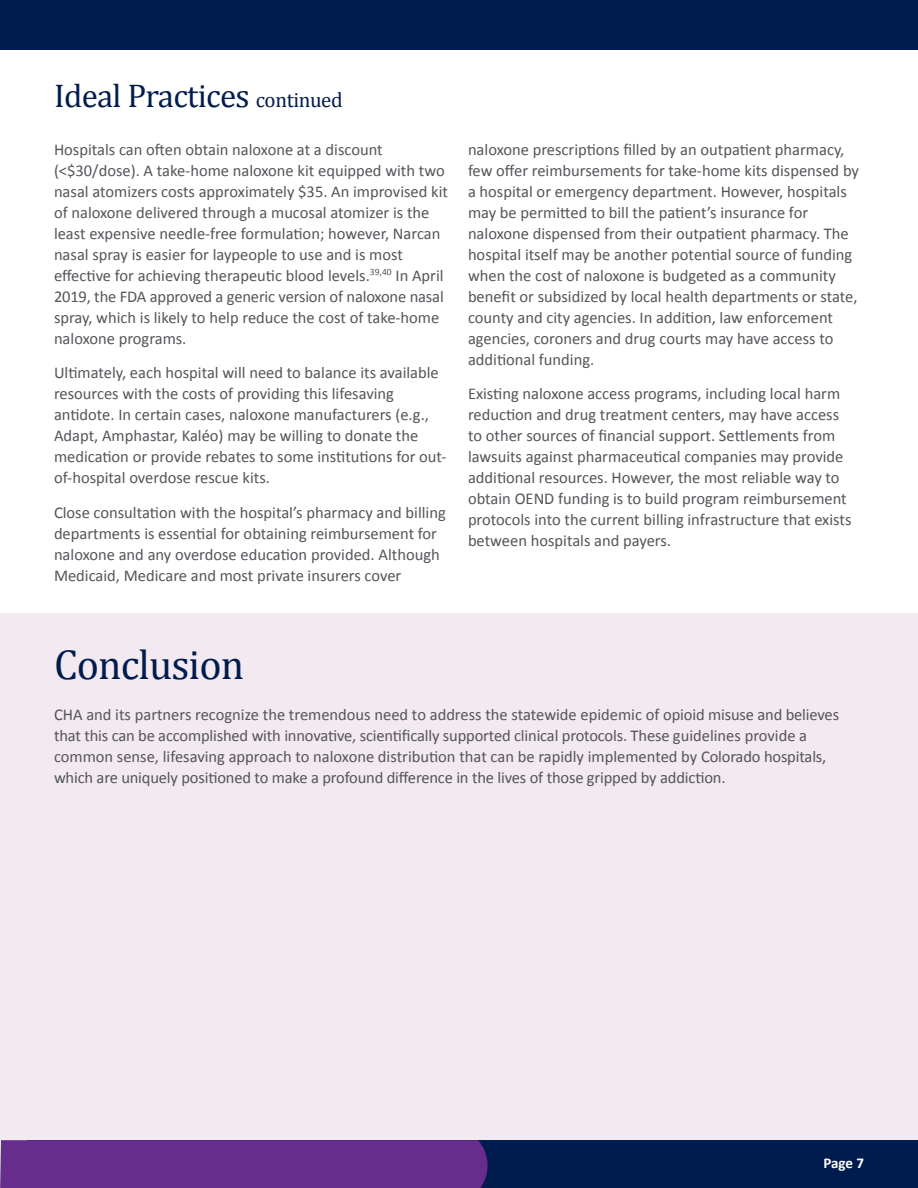
<style>
.page{position:relative;width:918px;height:1188px;background:#fff}
.page>*{position:absolute;margin:0;border:0;box-sizing:border-box;transform-origin:0 0}
.t1{font:42px "Cambria Math";letter-spacing:-.02em;color:#001c4e}
.t2{font:33px "Cambria Math";letter-spacing:-.02em;color:#001c4e}
.t3{font:16.5px/21px "Calibri";color:#54555a}
.t4{font:700 15px "Calibri";color:#fff}
.s1{font-size:21px}
</style>
<div class="page">
<div style="left:0;top:613px;width:918px;height:527px;background:#f2e9f1"></div>
<div style="left:0;top:0;width:918px;height:50px;background:#001c4e"></div>
<div style="left:27px;top:1140px;width:891px;height:48px;background:#001c4e"></div>
<div style="left:0;top:1140px;width:488px;height:48px;background:#662d8c"></div>
<p class="t2" style="left:54px;top:76px;width:290px">Ideal Practices <span class="s1">continued</span></p>
<p class="t3" style="left:54px;top:139px;width:330px">Hospitals can often obtain naloxone at a discount</p>
<p class="t3" style="left:54px;top:160px;width:396px">(&lt;$30/dose). A take-home naloxone kit equipped with two nasal atomizers costs approximately $35. An improvised kit of naloxone delivered through a mucosal atomizer is the least expensive needle-free formulation; however, Narcan</p>
<p class="t3" style="left:54px;top:244px;width:391px">nasal spray is easier for laypeople to use and is most effective for achieving therapeutic blood levels.<sup>39,40</sup> In April<br>2019, the FDA approved a generic version of naloxone nasal</p>
<p class="t3" style="left:54px;top:307px;width:387px">spray, which is likely to help reduce the cost of take-home naloxone programs.</p>
<p class="t3" style="left:54px;top:363px;width:394px">Ultimately, each hospital will need to balance its available resources with the costs of providing this lifesaving antidote. In certain cases, naloxone manufacturers (e.g., Adapt, Amphastar, Kaléo) may be willing to donate the medication or provide rebates to some institutions for out&shy;of-hospital overdose rescue kits.</p>
<p class="t3" style="left:54px;top:502px;width:393px">Close consultation with the hospital’s pharmacy and billing departments is essential for obtaining reimbursement for naloxone and any overdose education provided. Although Medicaid, Medicare and most private insurers cover</p>
<p class="t3" style="left:468px;top:139px;width:393px">naloxone prescriptions filled by an outpatient pharmacy, few offer reimbursements for take-home kits dispensed by a hospital or emergency department. However, hospitals may be permitted to bill the patient’s insurance for naloxone dispensed from their outpatient pharmacy. The hospital itself may be another potential source of funding when the cost of naloxone is budgeted as a community benefit or subsidized by local health departments or state, county and city agencies. In addition, law enforcement agencies, coroners and drug courts may have access to additional funding.</p>
<p class="t3" style="left:468px;top:384px;width:385px">Existing naloxone access programs, including local harm reduction and drug treatment centers, may have access to other sources of financial support. Settlements from lawsuits against pharmaceutical companies may provide additional resources. However, the most reliable way to obtain OEND funding is to build program reimbursement protocols into the current billing infrastructure that exists between hospitals and payers.</p>
<p class="t1" style="left:54px;top:639px;width:192px">Conclusion</p>
<p class="t3" style="left:54px;top:704px;width:787px">CHA and its partners recognize the tremendous need to address the statewide epidemic of opioid misuse and believes that this can be accomplished with innovative, scientifically supported clinical protocols. These guidelines provide a common sense, lifesaving approach to naloxone distribution that can be rapidly implemented by Colorado hospitals, which are uniquely positioned to make a profound difference in the lives of those gripped by addiction.</p>
<p class="t4" style="left:823px;top:1153px;width:42px">Page 7</p>
</div>
